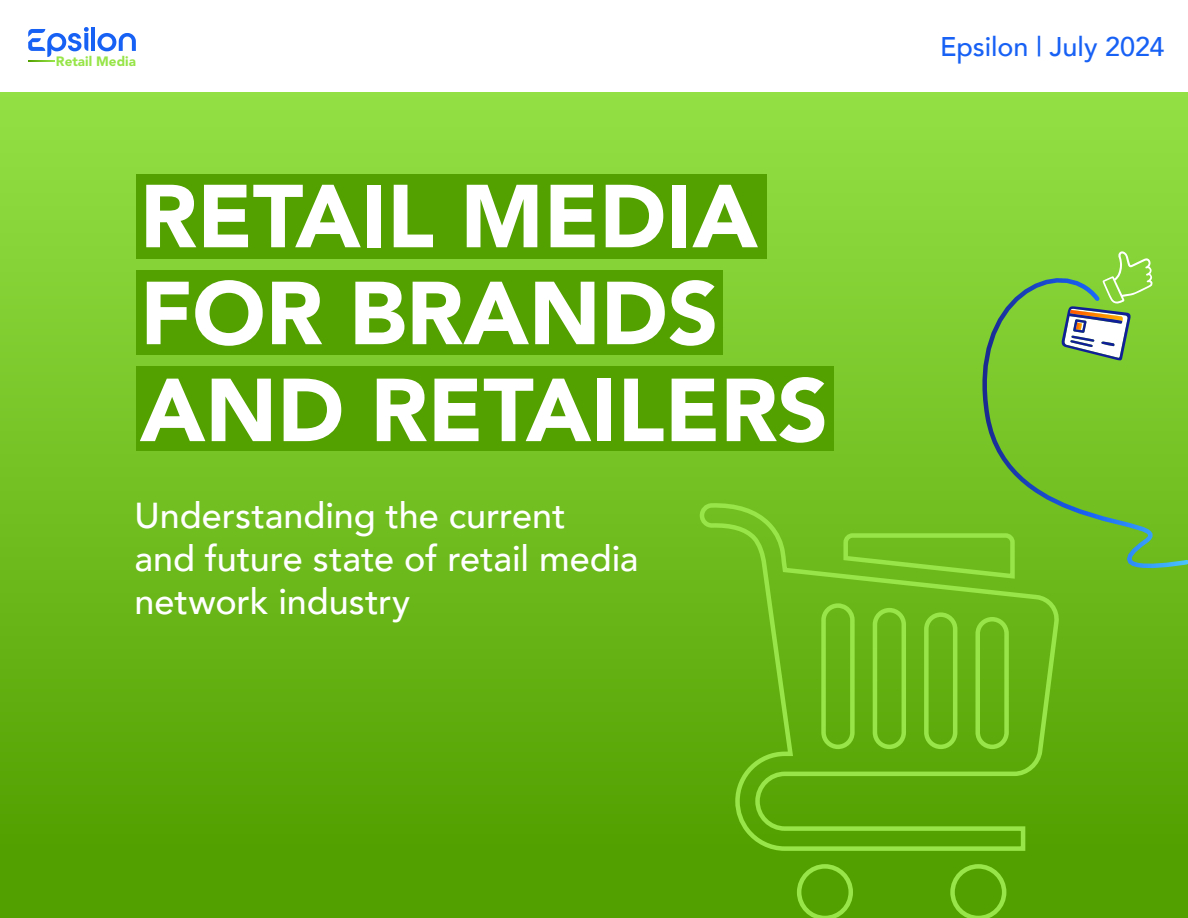
<style>
.page{position:relative;width:1188px;height:918px;background:#fff}
.page>*{position:absolute;margin:0;border:0;box-sizing:border-box;transform-origin:0 0}
.t1{font:900 88.35px/96.9px "Avenir";color:#fff}
.t2{font:500 36px/43.2px "Avenir";color:#fff}
.t3{font:500 27px "Avenir";letter-spacing:-.005em;color:#1861f5}
.t4{font:900 13.5px "Avenir";color:#97e549}
</style>
<div class="page">
<div style="left:0;top:93px;width:1188px;height:825px;background:linear-gradient(to bottom,#93e145,#4e9c00)"></div>
<svg style="left:28px;top:60px;width:26px;height:2px"></svg>
<hr style="left:91px;top:27px;width:4px;height:24px;background:#1861f5">
<svg style="left:28px;top:27px;width:61px;height:30px"></svg>
<svg style="left:97px;top:33px;width:39px;height:18px"></svg>
<div style="left:136px;top:174px;width:631px;height:84px;background:#52a100"></div>
<div style="left:136px;top:270px;width:586px;height:84px;background:#52a100"></div>
<div style="left:136px;top:367px;width:697px;height:84px;background:#52a100"></div>
<svg style="left:702px;top:501px;width:361px;height:352px;background:#67b516"></svg>
<svg style="left:797px;top:864px;width:56px;height:54px;background:#61af10"></svg>
<svg style="left:950px;top:864px;width:56px;height:54px;background:#61af10"></svg>
<svg style="left:962px;top:251px;width:226px;height:328px;background:#74c12d"></svg>
<svg style="left:1061px;top:251px;width:92px;height:110px"></svg>
<p class="t4" style="left:56px;top:51px;width:81px">Retail Media</p>
<h1 class="t1" style="left:140px;top:173px;width:690px">RETAIL MEDIA<br>FOR BRANDS<br>AND RETAILERS</h1>
<p class="t2" style="left:135px;top:492px;width:506px">Understanding the current<br>and future state of retail media network industry</p>
<p class="t3" style="left:940px;top:24px;width:226px">Epsilon | July 2024</p>
</div>
